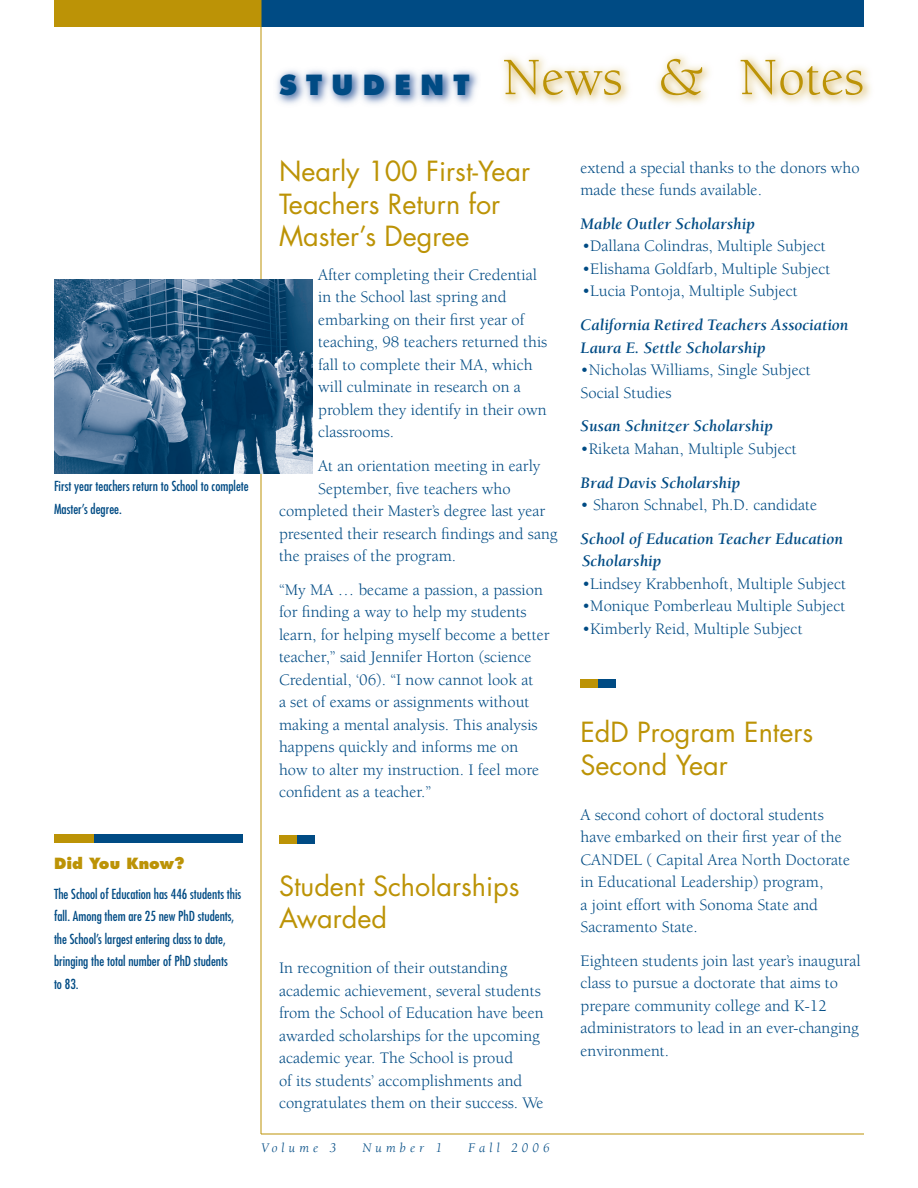
<style>
.page{position:relative;width:918px;height:1188px;background:#fff}
.page>*{position:absolute;margin:0;border:0;box-sizing:border-box;transform-origin:0 0}
.t1{font:54px "Berkeley";color:#bc9306}
.t2{font:27px/32.4px "Futura";color:#bc9306}
.t3{font:16.5px/22.5px "Berkeley";color:#004b84}
.t4{font:italic 700 16.5px/22.5px "Berkeley";color:#004b84}
.t5{font:800 15px "Futura";color:#bc9306}
.t6{font:condensed 13.5px/22.5px "Futura";color:#004b84}
.t7{font:italic 13.5px "Berkeley";letter-spacing:.3em;color:#004b84}
.s1{font-family:"Futura";font-weight:800;font-size:27px;color:#004b84}
</style>
<div class="page">
<div style="left:261px;top:0;width:603px;height:27px;background:#004b84"></div>
<div style="left:54px;top:0;width:207px;height:27px;background:#bc9306"></div>
<hr style="left:261px;top:1134px;width:603px;height:1px;background:#bc9306">
<hr style="left:261px;top:0;width:1px;height:1134px;background:#bc9306">
<img style="left:277px;top:70px;width:201px;height:34px">
<img style="left:503px;top:55px;width:368px;height:49px">
<div style="left:54px;top:834px;width:41px;height:9px;background:#bc9306"></div>
<div style="left:95px;top:834px;width:148px;height:9px;background:#004b84"></div>
<img style="left:54px;top:280px;width:258px;height:193px">
<div style="left:279px;top:835px;width:18px;height:9px;background:#bc9306"></div>
<div style="left:297px;top:835px;width:18px;height:9px;background:#004b84"></div>
<div style="left:580px;top:679px;width:18px;height:9px;background:#bc9306"></div>
<div style="left:598px;top:679px;width:18px;height:9px;background:#004b84"></div>
<h1 class="t1" style="left:279px;top:49px;width:587px"><span class="s1">S T U D E N T</span> News &amp; Notes</h1>
<p class="t6" style="left:54px;top:475px;width:196px">First year teachers return to School to complete<br>Master’s degree.</p>
<h2 class="t2" style="left:279px;top:155px;width:253px">Nearly 100 First-Year<br>Teachers Return for<br>Master’s Degree</h2>
<p class="t3" style="left:318px;top:264px;width:231px">After completing their Credential in the School last spring and embarking on their first year of teaching, 98 teachers returned this fall to complete their MA, which will culminate in research on a problem they identify in their own classrooms.</p>
<p class="t3" style="left:318px;top:455px;width:224px">At an orientation meeting in early</p>
<p class="t3" style="left:318px;top:477px;width:194px">September, five teachers who</p>
<p class="t3" style="left:279px;top:500px;width:268px">completed their Master’s degree last year</p>
<p class="t3" style="left:279px;top:522px;width:280px">presented their research findings and sang</p>
<p class="t3" style="left:279px;top:545px;width:179px">the praises of the program.</p>
<p class="t3" style="left:279px;top:579px;width:272px">“My MA … became a passion, a passion for finding a way to help my students learn, for helping myself become a better teacher,” said Jennifer Horton (science Credential, ‘06). “I now cannot look at<br>a set of exams or assignments without making a mental analysis. This analysis happens quickly and informs me on how to alter my instruction. I feel more confident as a teacher.”</p>
<p class="t5" style="left:54px;top:853px;width:132px">Did You Know?</p>
<p class="t6" style="left:54px;top:882px;width:189px">The School of Education has 446 students this fall. Among them are 25 new PhD students, the School’s largest entering class to date, bringing the total number of PhD students<br>to 83.</p>
<h2 class="t2" style="left:279px;top:870px;width:242px">Student Scholarships<br>Awarded</h2>
<p class="t3" style="left:279px;top:957px;width:266px">In recognition of their outstanding academic achievement, several students from the School of Education have been awarded scholarships for the upcoming academic year. The School is proud<br>of its students’ accomplishments and congratulates them on their success. We</p>
<p class="t7" style="left:261px;top:1141px;width:77px">Volume 3</p>
<p class="t7" style="left:362px;top:1141px;width:81px">Number 1</p>
<p class="t7" style="left:468px;top:1141px;width:83px">Fall 2006</p>
<p class="t3" style="left:580px;top:157px;width:281px">extend a special thanks to the donors who made these funds available.</p>
<p class="t4" style="left:580px;top:213px;width:176px">Mable Outler Scholarship</p>
<p class="t3" style="left:582px;top:235px;width:245px">•Dallana Colindras, Multiple Subject</p>
<p class="t3" style="left:582px;top:258px;width:250px">•Elishama Goldfarb, Multiple Subject</p>
<p class="t3" style="left:582px;top:280px;width:217px">•Lucia Pontoja, Multiple Subject</p>
<p class="t4" style="left:580px;top:314px;width:269px">California Retired Teachers Association<br>Laura E. Settle Scholarship</p>
<p class="t3" style="left:580px;top:359px;width:232px">•Nicholas Williams, Single Subject<br>Social Studies</p>
<p class="t4" style="left:580px;top:415px;width:194px">Susan Schnitzer Scholarship</p>
<p class="t3" style="left:580px;top:438px;width:218px">•Riketa Mahan, Multiple Subject</p>
<p class="t4" style="left:580px;top:472px;width:161px">Brad Davis Scholarship</p>
<p class="t3" style="left:580px;top:494px;width:238px">• Sharon Schnabel, Ph.D. candidate</p>
<p class="t4" style="left:580px;top:528px;width:264px">School of Education Teacher Education<br>Scholarship</p>
<p class="t3" style="left:582px;top:573px;width:265px">•Lindsey Krabbenhoft, Multiple Subject</p>
<p class="t3" style="left:582px;top:595px;width:265px">•Monique Pomberleau Multiple Subject</p>
<p class="t3" style="left:582px;top:618px;width:222px">•Kimberly Reid, Multiple Subject</p>
<h2 class="t2" style="left:580px;top:717px;width:234px">EdD Program Enters<br>Second Year</h2>
<p class="t3" style="left:580px;top:804px;width:271px">A second cohort of doctoral students have embarked on their first year of the CANDEL ( Capital Area North Doctorate in Educational Leadership) program,<br>a joint effort with Sonoma State and Sacramento State.</p>
<p class="t3" style="left:580px;top:950px;width:282px">Eighteen students join last year’s inaugural class to pursue a doctorate that aims to prepare community college and K-12 administrators to lead in an ever-changing environment.</p>
</div>
